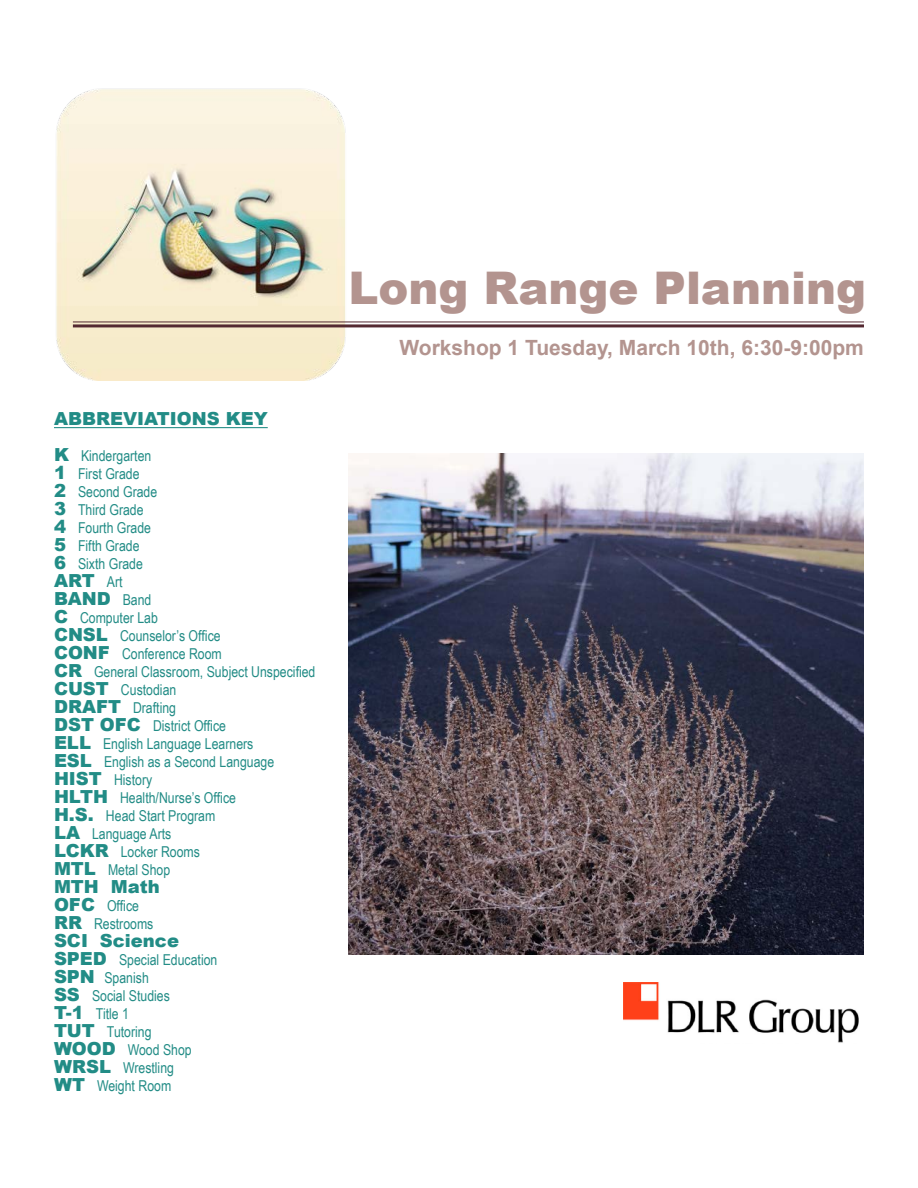
<style>
.page{position:relative;width:918px;height:1188px;background:#fff}
.page>*{position:absolute;margin:0;border:0;box-sizing:border-box;transform-origin:0 0}
.t1{font:900 45px "Arial";color:#b3948f}
.t2{font:700 21px "Arial";color:#b3948f}
.t3{font:900 18px "Arial";color:#228c86}
.t4{font:15px "Arial Narrow";color:#228c86}
.s1{font-family:"Arial";font-weight:900;font-size:18px}
.s2{font-family:"Arial Narrow";font-weight:400;font-size:15px}
</style>
<div class="page">
<hr style="left:54px;top:427px;width:214px;height:1px;background:#228c86">
<img style="left:56px;top:88px;width:292px;height:292px">
<img style="left:623px;top:983px;width:236px;height:60px">
<hr style="left:73px;top:321px;width:791px;height:1px;background:#542931">
<hr style="left:73px;top:324px;width:791px;height:3px;background:#542931">
<img style="left:348px;top:453px;width:516px;height:501px">
<p class="t3" style="left:54px;top:406px;width:215px">ABBREVIATIONS KEY</p>
<p class="t4" style="left:54px;top:445px;width:99px"><span class="s1">K</span> Kindergarten</p>
<p class="t4" style="left:54px;top:463px;width:87px"><span class="s1">1</span> First Grade</p>
<p class="t4" style="left:54px;top:481px;width:105px"><span class="s1">2</span> Second Grade</p>
<p class="t4" style="left:54px;top:499px;width:91px"><span class="s1">3</span> Third Grade</p>
<p class="t4" style="left:54px;top:517px;width:99px"><span class="s1">4</span> Fourth Grade</p>
<p class="t4" style="left:54px;top:535px;width:87px"><span class="s1">5</span> Fifth Grade</p>
<p class="t4" style="left:54px;top:553px;width:90px"><span class="s1">6</span> Sixth Grade</p>
<p class="t3" style="left:54px;top:568px;width:70px">ART <span class="s2">Art</span></p>
<p class="t3" style="left:54px;top:586px;width:99px">BAND <span class="s2">Band</span></p>
<p class="t4" style="left:54px;top:607px;width:105px"><span class="s1">C</span> Computer Lab</p>
<p class="t4" style="left:54px;top:625px;width:168px"><span class="s1">CNSL</span> Counselor’s Office</p>
<p class="t4" style="left:54px;top:643px;width:169px"><span class="s1">CONF</span> Conference Room</p>
<p class="t4" style="left:54px;top:661px;width:263px"><span class="s1">CR</span> General Classroom, Subject Unspecified</p>
<p class="t4" style="left:54px;top:679px;width:124px"><span class="s1">CUST</span> Custodian</p>
<p class="t4" style="left:54px;top:697px;width:124px"><span class="s1">DRAFT</span> Drafting</p>
<p class="t4" style="left:54px;top:715px;width:174px"><span class="s1">DST OFC</span> District Office</p>
<p class="t4" style="left:54px;top:733px;width:201px"><span class="s1">ELL</span> English Language Learners</p>
<p class="t4" style="left:54px;top:751px;width:222px"><span class="s1">ESL</span> English as a Second Language</p>
<p class="t4" style="left:54px;top:769px;width:100px"><span class="s1">HIST</span> History</p>
<p class="t4" style="left:54px;top:787px;width:184px"><span class="s1">HLTH</span> Health/Nurse’s Office</p>
<p class="t4" style="left:54px;top:805px;width:163px"><span class="s1">H.S.</span> Head Start Program</p>
<p class="t4" style="left:54px;top:823px;width:119px"><span class="s1">LA</span> Language Arts</p>
<p class="t4" style="left:54px;top:841px;width:147px"><span class="s1">LCKR</span> Locker Rooms</p>
<p class="t4" style="left:54px;top:859px;width:118px"><span class="s1">MTL</span> Metal Shop</p>
<p class="t3" style="left:54px;top:874px;width:107px">MTH Math</p>
<p class="t4" style="left:54px;top:895px;width:87px"><span class="s1">OFC</span> Office</p>
<p class="t4" style="left:54px;top:913px;width:101px"><span class="s1">RR</span> Restrooms</p>
<p class="t3" style="left:54px;top:928px;width:127px">SCI Science</p>
<p class="t4" style="left:54px;top:949px;width:165px"><span class="s1">SPED</span> Special Education</p>
<p class="t4" style="left:54px;top:967px;width:96px"><span class="s1">SPN</span> Spanish</p>
<p class="t4" style="left:54px;top:985px;width:117px"><span class="s1">SS</span> Social Studies</p>
<p class="t4" style="left:54px;top:1003px;width:77px"><span class="s1">T-1</span> Title 1</p>
<p class="t4" style="left:54px;top:1021px;width:99px"><span class="s1">TUT</span> Tutoring</p>
<p class="t4" style="left:54px;top:1039px;width:139px"><span class="s1">WOOD</span> Wood Shop</p>
<p class="t4" style="left:54px;top:1057px;width:122px"><span class="s1">WRSL</span> Wrestling</p>
<p class="t4" style="left:54px;top:1075px;width:119px"><span class="s1">WT</span> Weight Room</p>
<p class="t1" style="left:348px;top:256px;width:519px">Long Range Planning</p>
<p class="t2" style="left:400px;top:334px;width:466px">Workshop 1 Tuesday, March 10th, 6:30-9:00pm</p>
</div>
